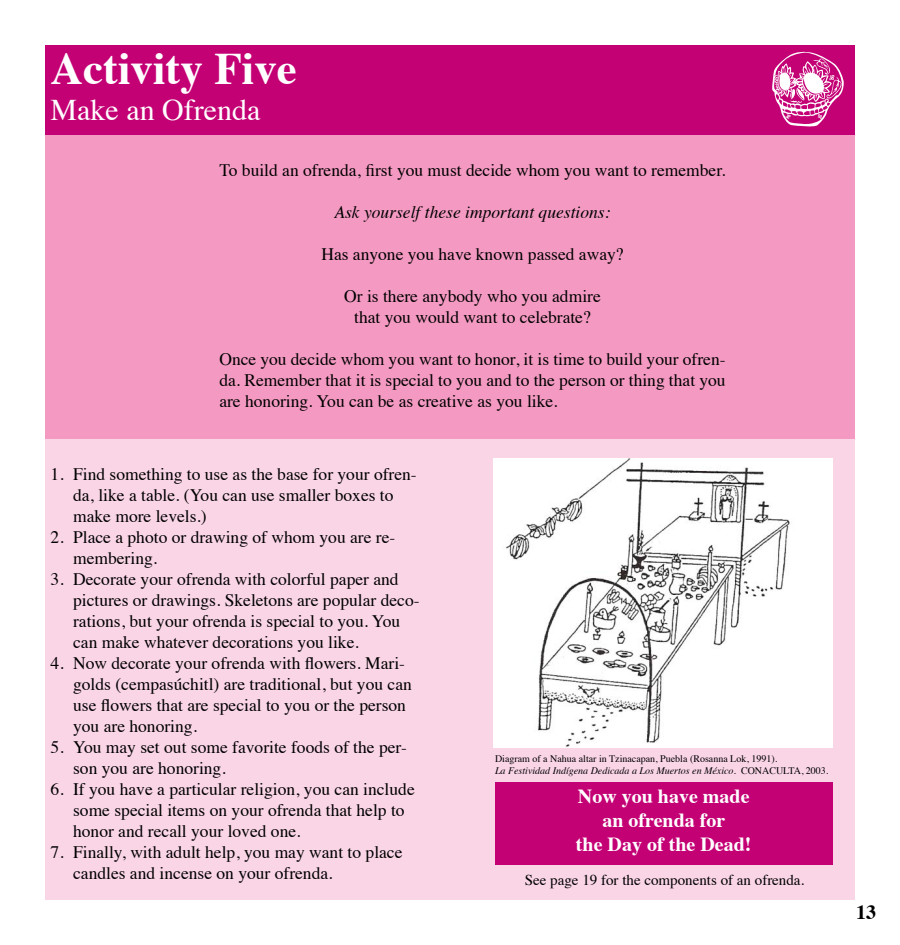
<style>
.page{position:relative;width:900px;height:945px;background:#fff}
.page>*{position:absolute;margin:0;border:0;box-sizing:border-box;transform-origin:0 0}
.t1{font:700 45px "Times";color:#fff}
.t2{font:30px "Times";color:#fff}
.t3{font:700 20px/24px "Times";color:#fff;text-align:center}
.t4{font:700 20px "Times";color:#000}
.t5{font:17.5px/21px "Times";color:#000}
.t6{font:italic 17.5px "Times";color:#000}
.t7{font:15px "Times";color:#000}
.t8{font:10px/12px "Times";color:#000}
.s1{font-style:italic}
</style>
<div class="page">
<div style="left:45px;top:439px;width:810px;height:461px;background:#fad5e6"></div>
<div style="left:45px;top:135px;width:810px;height:304px;background:#f49ac2"></div>
<div style="left:45px;top:45px;width:810px;height:90px;background:#c40075"></div>
<img style="left:494px;top:458px;width:338px;height:290px">
<div style="left:495px;top:783px;width:337px;height:82px;background:#c40075"></div>
<svg style="left:772px;top:52px;width:72px;height:74px"></svg>
<h1 class="t1" style="left:51px;top:26px;width:248px">Activity Five</h1>
<h2 class="t2" style="left:51px;top:82px;width:211px">Make an Ofrenda</h2>
<p class="t5" style="left:219px;top:158px;width:508px">To build an ofrenda, first you must decide whom you want to remember.</p>
<p class="t6" style="left:334px;top:197px;width:278px">Ask yourself these important questions:</p>
<p class="t5" style="left:321px;top:242px;width:304px">Has anyone you have known passed away?</p>
<p class="t5" style="left:344px;top:284px;width:258px;text-align:center">Or is there anybody who you admire that you would want to celebrate?</p>
<p class="t5" style="left:219px;top:347px;width:508px;text-align:justify">Once you decide whom you want to honor, it is time to build your ofren&shy;da. Remember that it is special to you and to the person or thing that you are honoring. You can be as creative as you like.</p>
<p class="t5" style="left:73px;top:462px;width:345px;text-indent:-23px">1. Find something to use as the base for your ofren&shy;da, like a table. (You can use smaller boxes to make more levels.)</p>
<p class="t5" style="left:73px;top:525px;width:324px;text-indent:-23px">2. Place a photo or drawing of whom you are re&shy;membering.</p>
<p class="t5" style="left:73px;top:567px;width:348px;text-indent:-23px">3. Decorate your ofrenda with colorful paper and pictures or drawings. Skeletons are popular deco&shy;rations, but your ofrenda is special to you. You can make whatever decorations you like.</p>
<p class="t5" style="left:73px;top:651px;width:340px;text-indent:-23px">4. Now decorate your ofrenda with flowers. Mari&shy;golds (cempasúchitl) are traditional, but you can use flowers that are special to you or the person you are honoring.</p>
<p class="t5" style="left:73px;top:735px;width:335px;text-indent:-23px">5. You may set out some favorite foods of the per&shy;son you are honoring.</p>
<p class="t5" style="left:73px;top:777px;width:343px;text-indent:-23px">6. If you have a particular religion, you can include some special items on your ofrenda that help to honor and recall your loved one.</p>
<p class="t5" style="left:73px;top:840px;width:331px;text-indent:-23px">7. Finally, with adult help, you may want to place candles and incense on your ofrenda.</p>
<p class="t8" style="left:495px;top:752px;width:335px">Diagram of a Nahua altar in Tzinacapan, Puebla (Rosanna Lok, 1991).<br><span class="s1">La Festividad Indígena Dedicada a Los Muertos en México.</span> CONACULTA, 2003.</p>
<p class="t3" style="left:576px;top:782px;width:177px">Now you have made an ofrenda for<br>the Day of the Dead!</p>
<p class="t7" style="left:525px;top:866px;width:281px">See page 19 for the components of an ofrenda.</p>
<p class="t4" style="left:856px;top:893px;width:21px">13</p>
</div>
